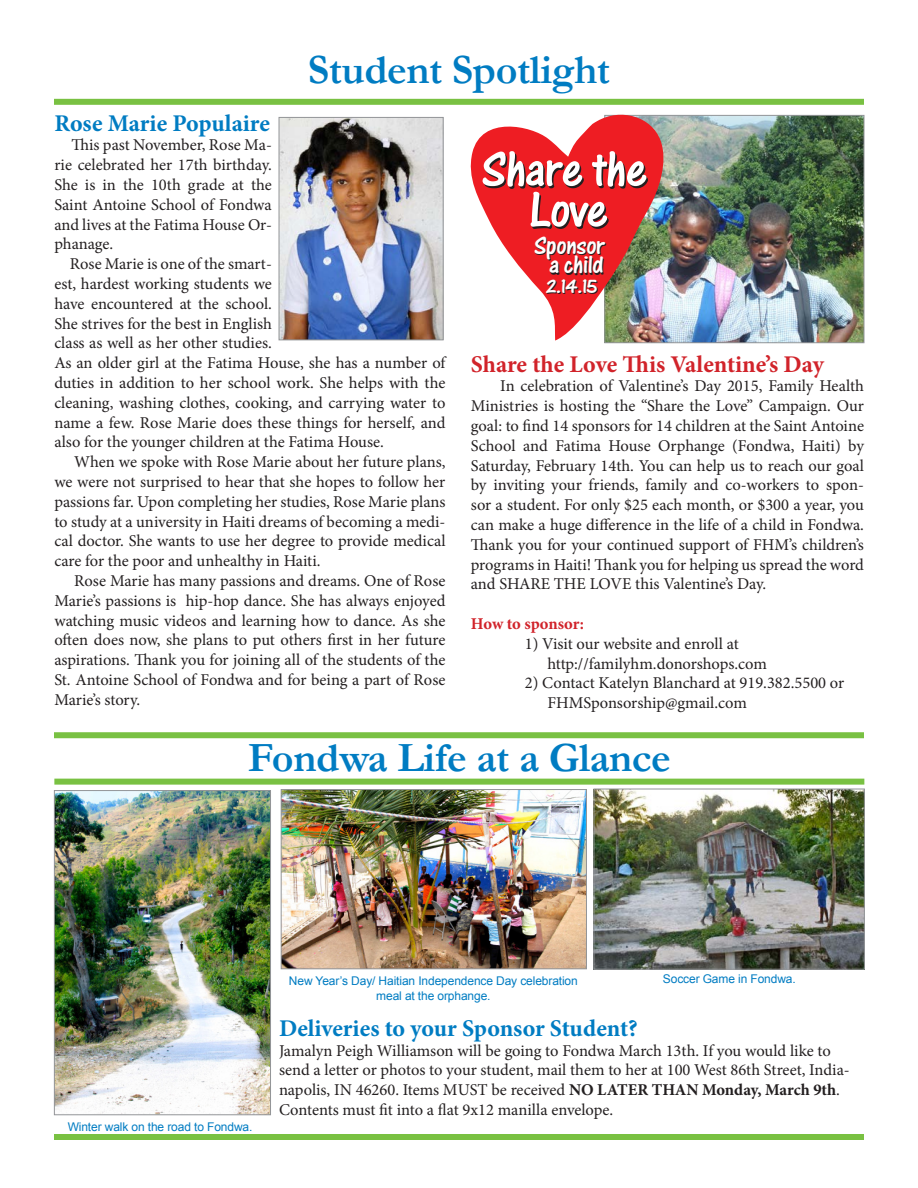
<style>
.page{position:relative;width:918px;height:1188px;background:#fff}
.page>*{position:absolute;margin:0;border:0;box-sizing:border-box;transform-origin:0 0}
.t1{font:52.35px/40.7px "One Stroke Script Let Plain";letter-spacing:-.015em;color:#fff;text-align:center}
.t2{font:700 42px "Garamond";letter-spacing:-.01em;color:#007cc2}
.t3{font:26.4px/19.2px "One Stroke Script Let Plain";letter-spacing:-.015em;color:#fff;text-align:center}
.t4{font:700 24px "Minion Pro";letter-spacing:-.005em;color:#007cc2}
.t5{font:700 24px "Minion Pro";color:#d1232a}
.t6{font:20.85px "One Stroke Script Let Plain";color:#fff}
.t7{font:16.5px/19.8px "Minion Pro";letter-spacing:-.005em;color:#231f20;text-align:justify}
.t8{font:700 16.5px "Minion Pro";letter-spacing:-.005em;color:#d1232a}
.t9{font:12px/14.4px "Arial";letter-spacing:-.01em;color:#007cc2;text-align:center}
.s1{font-weight:700}
</style>
<div class="page">
<div style="left:54px;top:99px;width:810px;height:6px;background:#79c142"></div>
<div style="left:54px;top:779px;width:810px;height:6px;background:#79c142"></div>
<div style="left:54px;top:1134px;width:810px;height:6px;background:#79c142"></div>
<img style="left:281px;top:119px;width:161px;height:219px">
<div style="left:279px;top:117px;width:165px;height:223px;border:1px solid #939598"></div>
<img style="left:283px;top:791px;width:302px;height:176px">
<div style="left:281px;top:789px;width:306px;height:180px;border:1px solid #939598"></div>
<img style="left:596px;top:791px;width:267px;height:177px">
<div style="left:594px;top:789px;width:271px;height:181px;border:1px solid #939598"></div>
<img style="left:56px;top:792px;width:213px;height:321px">
<div style="left:54px;top:790px;width:217px;height:325px;border:1px solid #939598"></div>
<img style="left:668px;top:117px;width:194px;height:224px">
<div style="left:604px;top:115px;width:260px;height:228px;border:1px solid #939598"></div>
<svg style="left:471px;top:114px;width:197px;height:227px;fill:#ee1d23"></svg>
<div style="left:54px;top:732px;width:810px;height:6px;background:#79c142"></div>
<p class="t2" style="left:308px;top:41px;width:304px">Student Spotlight</p>
<p class="t4" style="left:54px;top:106px;width:217px">Rose Marie Populaire</p>
<p class="t7" style="left:54px;top:135px;width:219px;text-indent:17px">This past November, Rose Ma&shy;rie celebrated her 17th birthday.<br>She is in the 10th grade at the Saint Antoine School of Fondwa and lives at the Fatima House Or&shy;phanage.</p>
<p class="t7" style="left:54px;top:254px;width:393px;text-align:left;text-indent:15px">Rose Marie is one of the smart-<br>est, hardest working students we<br>have encountered at the school.<br>She strives for the best in English<br>class as well as her other studies.<br>As an older girl at the Fatima House, she has a number of duties in addition to her school work. She helps with the cleaning, washing clothes, cooking, and carrying water to name a few. Rose Marie does these things for herself, and also for the younger children at the Fatima House.</p>
<p class="t7" style="left:54px;top:452px;width:393px;text-indent:20px">When we spoke with Rose Marie about her future plans, we were not surprised to hear that she hopes to follow her passions far. Upon completing her studies, Rose Marie plans to study at a university in Haiti dreams of becoming a medi&shy;cal doctor. She wants to use her degree to provide medical care for the poor and unhealthy in Haiti.</p>
<p class="t7" style="left:54px;top:571px;width:393px;text-indent:20px">Rose Marie has many passions and dreams. One of Rose Marie’s passions is hip-hop dance. She has always enjoyed watching music videos and learning how to dance. As she often does now, she plans to put others first in her future aspirations. Thank you for joining all of the students of the St. Antoine School of Fondwa and for being a part of Rose Marie’s story.</p>
<p class="t1" style="left:482px;top:149px;width:167px">Share the<br>Love</p>
<p class="t3" style="left:534px;top:236px;width:73px">Sponsor a child</p>
<p class="t6" style="left:546px;top:274px;width:53px">2.14.15</p>
<p class="t5" style="left:471px;top:347px;width:355px">Share the Love This Valentine’s Day</p>
<p class="t7" style="left:471px;top:376px;width:395px;text-indent:29px">In celebration of Valentine’s Day 2015, Family Health Ministries is hosting the “Share the Love” Campaign. Our goal: to find 14 sponsors for 14 children at the Saint Antoine School and Fatima House Orphange (Fondwa, Haiti) by Saturday, February 14th. You can help us to reach our goal by inviting your friends, family and co-workers to spon&shy;sor a student. For only $25 each month, or $300 a year, you can make a huge difference in the life of a child in Fondwa.<br>Thank you for your continued support of FHM’s children’s programs in Haiti! Thank you for helping us spread the word and SHARE THE LOVE this Valentine’s Day.</p>
<p class="t8" style="left:471px;top:612px;width:115px">How to sponsor:</p>
<p class="t7" style="left:525px;top:634px;width:215px">1) Visit our website and enroll at</p>
<p class="t7" style="left:547px;top:654px;width:221px">http://familyhm.donorshops.com</p>
<p class="t7" style="left:525px;top:673px;width:321px">2) Contact Katelyn Blanchard at 919.382.5500 or</p>
<p class="t7" style="left:547px;top:693px;width:201px">FHMSponsorship@gmail.com</p>
<p class="t2" style="left:248px;top:729px;width:425px">Fondwa Life at a Glance</p>
<p class="t9" style="left:289px;top:974px;width:290px">New Year’s Day/ Haitian Independence Day celebration meal at the orphange.</p>
<p class="t9" style="left:663px;top:971px;width:134px">Soccer Game in Fondwa.</p>
<p class="t9" style="left:68px;top:1119px;width:186px">Winter walk on the road to Fondwa.</p>
<p class="t4" style="left:279px;top:1011px;width:360px">Deliveries to your Sponsor Student?</p>
<p class="t7" style="left:279px;top:1041px;width:572px;text-align:left">Jamalyn Peigh Williamson will be going to Fondwa March 13th. If you would like to send a letter or photos to your student, mail them to her at 100 West 86th Street, India&shy;napolis, IN 46260. Items MUST be received <span class="s1">NO LATER THAN Monday, March 9th</span>.<br>Contents must fit into a flat 9x12 manilla envelope.</p>
</div>
